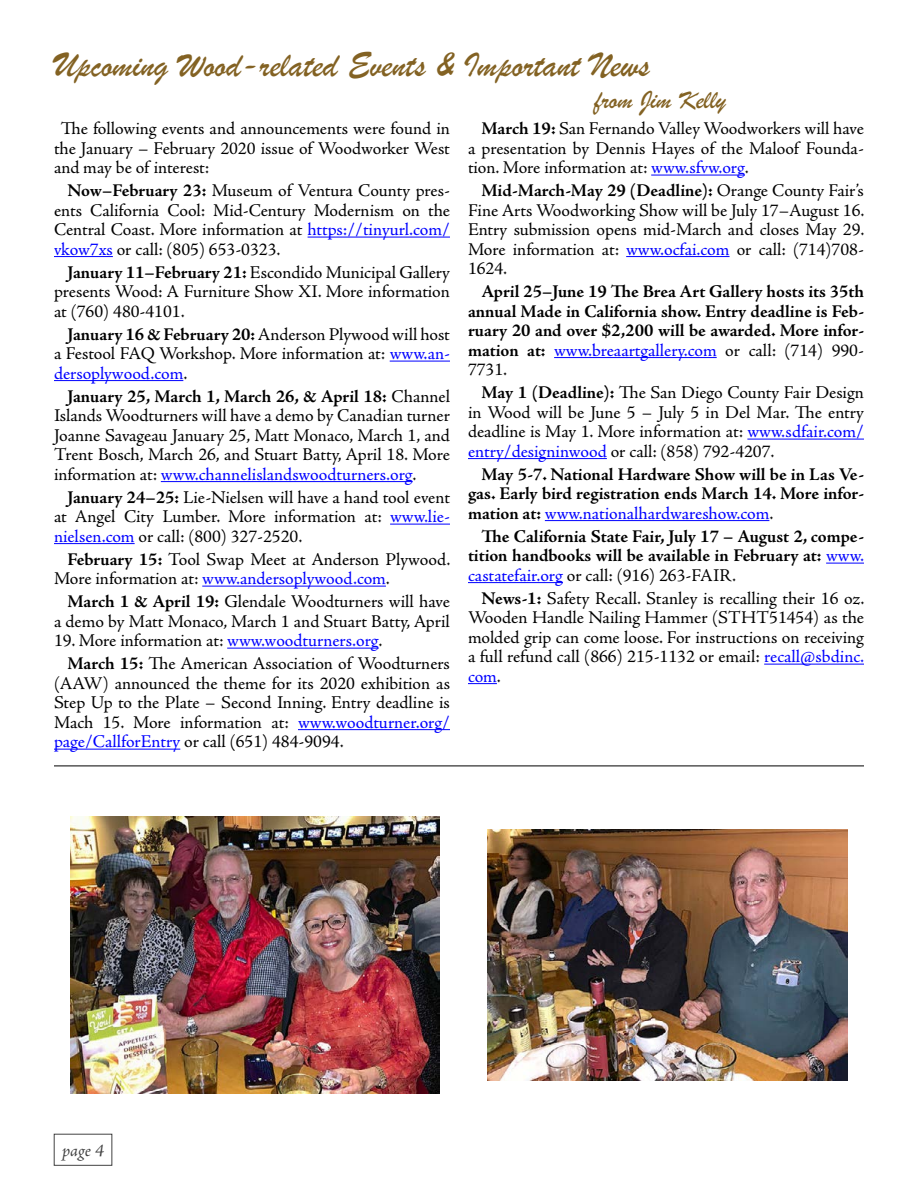
<style>
.page{position:relative;width:918px;height:1188px;background:#fff}
.page>*{position:absolute;margin:0;border:0;box-sizing:border-box;transform-origin:0 0}
.t1{font:36px "Brush Script";color:#836223}
.t2{font:27px "Brush Script";color:#836223}
.t3{font:18px/19.5px "Adobe Jenson Pro";letter-spacing:-.005em;color:#000;text-align:justify}
.t4{font:700 18px/19.5px "Adobe Jenson Pro";color:#000;text-align:justify}
.t5{font:italic 18px "Adobe Jenson Pro";color:#000}
.s1{font-weight:700}
.s2{color:#00f}
.s3{font-weight:400;color:#00f}
.s4{font-weight:400}
</style>
<div class="page">
<hr style="left:54px;top:766px;width:810px;height:1px;background:#000">
<hr style="left:308px;top:237px;width:142px;height:1px;background:#00f">
<hr style="left:54px;top:256px;width:59px;height:1px;background:#00f">
<hr style="left:390px;top:361px;width:60px;height:1px;background:#00f">
<hr style="left:54px;top:380px;width:129px;height:1px;background:#00f">
<hr style="left:161px;top:481px;width:252px;height:1px;background:#00f">
<hr style="left:390px;top:524px;width:60px;height:1px;background:#00f">
<hr style="left:54px;top:543px;width:81px;height:1px;background:#00f">
<hr style="left:202px;top:586px;width:184px;height:1px;background:#00f">
<hr style="left:227px;top:648px;width:152px;height:1px;background:#00f">
<hr style="left:298px;top:729px;width:152px;height:1px;background:#00f">
<hr style="left:54px;top:749px;width:126px;height:1px;background:#00f">
<hr style="left:651px;top:175px;width:94px;height:1px;background:#00f">
<hr style="left:626px;top:256px;width:104px;height:1px;background:#00f">
<hr style="left:554px;top:357px;width:163px;height:1px;background:#00f">
<hr style="left:747px;top:439px;width:117px;height:1px;background:#00f">
<hr style="left:468px;top:458px;width:139px;height:1px;background:#00f">
<hr style="left:545px;top:520px;width:224px;height:1px;background:#00f">
<hr style="left:826px;top:563px;width:38px;height:1px;background:#00f">
<hr style="left:468px;top:582px;width:95px;height:1px;background:#00f">
<hr style="left:764px;top:664px;width:100px;height:1px;background:#00f">
<svg style="left:468px;top:683px;width:29px;height:1px"></svg>
<img style="left:71px;top:816px;width:368px;height:277px">
<img style="left:488px;top:829px;width:359px;height:252px">
<h1 class="t1" style="left:54px;top:41px;width:597px">Upcoming Wood-related Events &amp; Important News</h1>
<h2 class="t2" style="left:594px;top:82px;width:133px">from Jim Kelly</h2>
<p class="t3" style="left:54px;top:119px;width:398px;text-indent:7px">The following events and announcements were found in the January – February 2020 issue of Woodworker West and may be of interest:</p>
<p class="t3" style="left:54px;top:181px;width:398px;text-indent:14px"><span class="s1">Now–February 23:</span> Museum of Ventura County pres&shy;ents California Cool: Mid-Century Modernism on the Central Coast. More information at <span class="s2">https://tinyurl.com/ vkow7xs</span> or call: (805) 653-0323.</p>
<p class="t3" style="left:54px;top:263px;width:398px;text-indent:14px"><span class="s1">January 11–February 21:</span> Escondido Municipal Gallery presents Wood: A Furniture Show XI. More information at (760) 480-4101.</p>
<p class="t3" style="left:54px;top:325px;width:398px;text-indent:14px"><span class="s1">January 16 &amp; February 20:</span> Anderson Plywood will host a Festool FAQ Workshop. More information at: <span class="s2">www.an&shy;dersoplywood.com</span>.</p>
<p class="t3" style="left:54px;top:387px;width:398px;text-indent:14px"><span class="s1">January 25, March 1, March 26, &amp; April 18:</span> Channel Islands Woodturners will have a demo by Canadian turner Joanne Savageau January 25, Matt Monaco, March 1, and Trent Bosch, March 26, and Stuart Batty, April 18. More information at: <span class="s2">www.channelislandswoodturners.org</span>.</p>
<p class="t3" style="left:54px;top:488px;width:398px;text-indent:14px"><span class="s1">January 24–25:</span> Lie-Nielsen will have a hand tool event at Angel City Lumber. More information at: <span class="s2">www.lie&shy;nielsen.com</span> or call: (800) 327-2520.</p>
<p class="t3" style="left:54px;top:550px;width:398px;text-indent:14px"><span class="s1">February 15:</span> Tool Swap Meet at Anderson Plywood.<br>More information at: <span class="s2">www.andersoplywood.com</span>.</p>
<p class="t3" style="left:54px;top:592px;width:397px;text-align:right"><span class="s1">March 1 &amp; April 19:</span> Glendale Woodturners will have<br>a demo by Matt Monaco, March 1 and Stuart Batty, April</p>
<p class="t3" style="left:68px;top:629px;width:384px;line-height:23px;text-indent:-14px">19. More information at: <span class="s2">www.woodturners.org</span>.<br><span class="s1">March 15:</span> The American Association of Woodturners</p>
<p class="t3" style="left:54px;top:674px;width:398px">(AAW) announced the theme for its 2020 exhibition as Step Up to the Plate – Second Inning. Entry deadline is Mach 15. More information at: <span class="s2">www.woodturner.org/ page/CallforEntry</span> or call (651) 484-9094.</p>
<p class="t3" style="left:468px;top:119px;width:398px;text-indent:14px"><span class="s1">March 19:</span> San Fernando Valley Woodworkers will have a presentation by Dennis Hayes of the Maloof Founda&shy;tion. More information at: <span class="s2">www.sfvw.org</span>.</p>
<p class="t3" style="left:468px;top:181px;width:398px;text-indent:14px"><span class="s1">Mid-March-May 29 (Deadline):</span> Orange County Fair’s Fine Arts Woodworking Show will be July 17–August 16.<br>Entry submission opens mid-March and closes May 29.<br>More information at: <span class="s2">www.ocfai.com</span> or call: (714)708- 1624.</p>
<p class="t4" style="left:468px;top:282px;width:398px;text-indent:14px">April 25–June 19 The Brea Art Gallery hosts its 35th annual Made in California show. Entry deadline is Feb&shy;ruary 20 and over $2,200 will be awarded. More infor&shy;mation at: <span class="s3">www.breaartgallery.com</span> <span class="s4">or call: (714) 990- 7731.</span></p>
<p class="t3" style="left:468px;top:383px;width:398px;text-indent:14px"><span class="s1">May 1 (Deadline):</span> The San Diego County Fair Design in Wood will be June 5 – July 5 in Del Mar. The entry deadline is May 1. More information at: <span class="s2">www.sdfair.com/ entry/designinwood</span> or call: (858) 792-4207.</p>
<p class="t4" style="left:468px;top:465px;width:397px;text-indent:14px">May 5-7. National Hardware Show will be in Las Ve&shy;gas. Early bird registration ends March 14. More infor&shy;mation at: <span class="s3">www.nationalhardwareshow.com</span><span class="s4">.</span></p>
<p class="t4" style="left:468px;top:527px;width:397px;text-indent:14px">The California State Fair, July 17 – August 2, compe&shy;tition handbooks will be available in February at: <span class="s3">www. castatefair.org</span> <span class="s4">or call: (916) 263-FAIR.</span></p>
<p class="t3" style="left:468px;top:589px;width:398px;text-indent:14px"><span class="s1">News-1:</span> Safety Recall. Stanley is recalling their 16 oz.<br>Wooden Handle Nailing Hammer (STHT51454) as the molded grip can come loose. For instructions on receiving a full refund call (866) 215-1132 or email: <span class="s2">recall@sbdinc. com</span>.</p>
<p class="t5" style="left:62px;top:1140px;width:43px">page 4</p>
</div>
